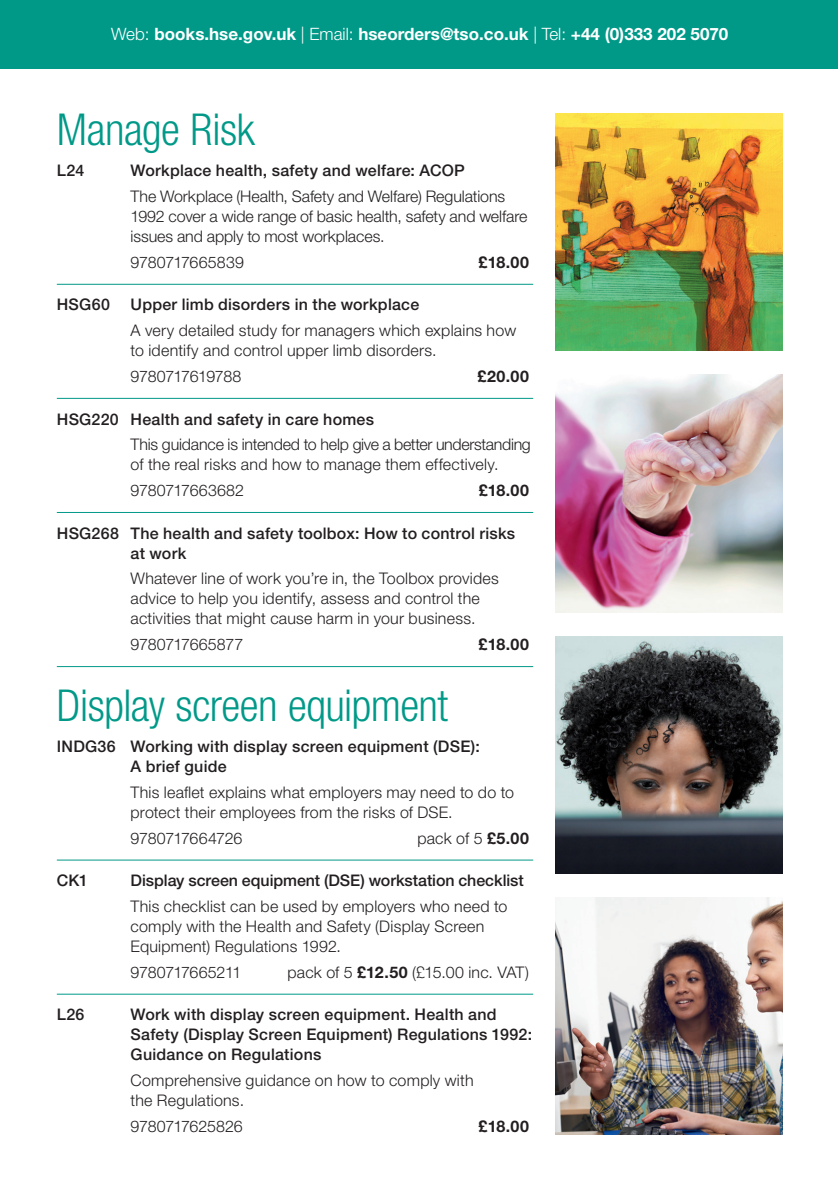
<style>
.page{position:relative;width:838px;height:1191px;background:#fff}
.page>*{position:absolute;margin:0;border:0;box-sizing:border-box;transform-origin:0 0}
.t1{font:300 condensed 44px "Helvetica Neue LT Std";letter-spacing:-.01em;color:#098}
.t2{font:700 17px "Helvetica Neue LT Std";color:#fff}
.t3{font:300 16px/20px "Helvetica Neue LT Std";letter-spacing:.01em;color:#231f20}
.t4{font:500 16px/20px "Helvetica Neue LT Std";letter-spacing:.015em;color:#231f20}
.t5{font:300 16px "Helvetica Neue LT Std";letter-spacing:-.02em;color:#231f20}
.t6{font:500 16px "Helvetica Neue LT Std";letter-spacing:-.005em;color:#231f20}
.t7{font:700 16px "Helvetica Neue LT Std";letter-spacing:.04em;color:#231f20}
.t8{font:300 16px "Helvetica Neue LT Std";letter-spacing:-.01em;color:#231f20}
.s1{font-weight:300}
.s2{font-weight:700}
</style>
<div class="page">
<div style="left:0;top:0;width:838px;height:68px;background:#098"></div>
<img style="left:556px;top:113px;width:226px;height:238px">
<img style="left:556px;top:375px;width:226px;height:237px">
<img style="left:556px;top:636px;width:226px;height:237px">
<img style="left:556px;top:897px;width:226px;height:237px">
<hr style="left:57px;top:284px;width:476px;height:1px;background:#098">
<hr style="left:57px;top:398px;width:476px;height:1px;background:#098">
<hr style="left:57px;top:512px;width:476px;height:1px;background:#098">
<hr style="left:57px;top:666px;width:476px;height:1px;background:#098">
<hr style="left:57px;top:859px;width:476px;height:1px;background:#098">
<hr style="left:57px;top:993px;width:476px;height:1px;background:#098">
<p class="t2" style="left:111px;top:24px;width:619px"><span class="s1">Web:</span> books.hse.gov.uk <span class="s1">| Email:</span> hseorders@tso.co.uk <span class="s1">| Tel:</span> +44 (0)333 202 5070</p>
<h1 class="t1" style="left:57px;top:104px;width:199px">Manage Risk</h1>
<p class="t4" style="left:57px;top:160px;width:29px">L24</p>
<p class="t4" style="left:131px;top:160px;width:336px">Workplace health, safety and welfare: ACOP</p>
<p class="t3" style="left:131px;top:186px;width:398px">The Workplace (Health, Safety and Welfare) Regulations<br>1992 cover a wide range of basic health, safety and welfare issues and apply to most workplaces.</p>
<p class="t3" style="left:131px;top:252px;width:115px">9780717665839</p>
<p class="t7" style="left:478px;top:252px;width:52px">£18.00</p>
<p class="t4" style="left:57px;top:294px;width:55px">HSG60</p>
<p class="t4" style="left:131px;top:294px;width:290px">Upper limb disorders in the workplace</p>
<p class="t3" style="left:131px;top:320px;width:387px">A very detailed study for managers which explains how to identify and control upper limb disorders.</p>
<p class="t5" style="left:131px;top:366px;width:112px">9780717619788</p>
<p class="t7" style="left:477px;top:366px;width:53px">£20.00</p>
<p class="t4" style="left:57px;top:408px;width:319px">HSG220 Health and safety in care homes</p>
<p class="t3" style="left:131px;top:434px;width:402px">This guidance is intended to help give a better understanding of the real risks and how to manage them effectively.</p>
<p class="t8" style="left:131px;top:480px;width:115px">9780717663682</p>
<p class="t7" style="left:478px;top:480px;width:52px">£18.00</p>
<p class="t4" style="left:131px;top:522px;width:386px;text-indent:-74px">HSG268 The health and safety toolbox: How to control risks at work</p>
<p class="t3" style="left:131px;top:568px;width:370px">Whatever line of work you’re in, the Toolbox provides advice to help you identify, assess and control the activities that might cause harm in your business.</p>
<p class="t5" style="left:131px;top:634px;width:114px">9780717665877</p>
<p class="t7" style="left:478px;top:634px;width:52px">£18.00</p>
<h1 class="t1" style="left:57px;top:680px;width:393px">Display screen equipment</h1>
<p class="t4" style="left:131px;top:736px;width:351px;text-indent:-74px">INDG36 Working with display screen equipment (DSE):<br>A brief guide</p>
<p class="t3" style="left:131px;top:781px;width:385px">This leaflet explains what employers may need to do to protect their employees from the risks of DSE.</p>
<p class="t5" style="left:131px;top:828px;width:113px">9780717664726</p>
<p class="t3" style="left:417px;top:827px;width:113px">pack of 5 <span class="s2">£5.00</span></p>
<p class="t4" style="left:57px;top:870px;width:33px">CK1</p>
<p class="t6" style="left:131px;top:870px;width:395px">Display screen equipment (DSE) workstation checklist</p>
<p class="t3" style="left:131px;top:895px;width:378px">This checklist can be used by employers who need to comply with the Health and Safety (Display Screen<br>Equipment) Regulations 1992.</p>
<p class="t5" style="left:131px;top:962px;width:112px">9780717665211</p>
<p class="t3" style="left:287px;top:961px;width:243px">pack of 5 <span class="s2">£12.50</span> (£15.00 inc. VAT)</p>
<p class="t4" style="left:57px;top:1004px;width:29px">L26</p>
<p class="t4" style="left:131px;top:1004px;width:403px">Work with display screen equipment. Health and<br>Safety (Display Screen Equipment) Regulations 1992:<br>Guidance on Regulations</p>
<p class="t3" style="left:131px;top:1069px;width:344px">Comprehensive guidance on how to comply with the Regulations.</p>
<p class="t5" style="left:131px;top:1116px;width:114px">9780717625826</p>
<p class="t7" style="left:478px;top:1115px;width:52px">£18.00</p>
</div>
